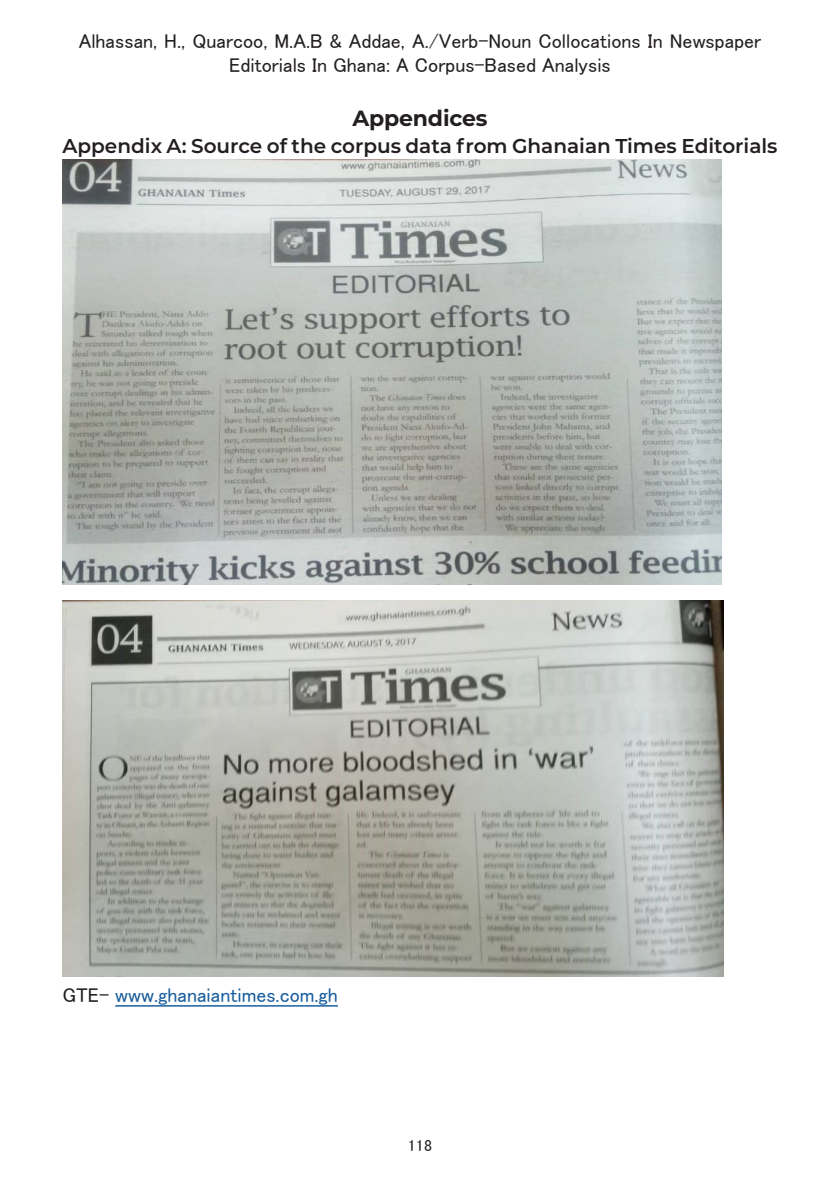
<style>
.page{position:relative;width:840px;height:1191px;background:#fff}
.page>*{position:absolute;margin:0;border:0;box-sizing:border-box;transform-origin:0 0}
.t1{font:700 22px "Montserrat";letter-spacing:-.01em;color:#231f20}
.t2{font:20px/24px "MS P Gothic";color:#231f20;text-align:center}
.t3{font:600 20px "Montserrat";color:#231f20}
.t4{font:20px "MS P Gothic";color:#175d9e}
.page_number{font:16px "MS P Gothic";color:#231f20}
.s1{color:#231f20}
</style>
<div class="page">
<hr style="left:115px;top:1005px;width:223px;height:1px;background:#175d9e">
<img style="left:62px;top:160px;width:658px;height:425px">
<img style="left:62px;top:600px;width:661px;height:376px">
<p class="t2" style="left:79px;top:28px;width:683px">Alhassan, H., Quarcoo, M.A.B &amp; Addae, A./Verb-Noun Collocations In Newspaper<br>Editorials In Ghana: A Corpus-Based Analysis</p>
<p class="t1" style="left:352px;top:103px;width:136px">Appendices</p>
<p class="t3" style="left:62px;top:132px;width:716px">Appendix A: Source of the corpus data from Ghanaian Times Editorials</p>
<p class="t4" style="left:62px;top:985px;width:277px"><span class="s1">GTE-</span> www.ghanaiantimes.com.gh</p>
<p class="page_number" style="left:408px;top:1136px;width:25px">118</p>
</div>
